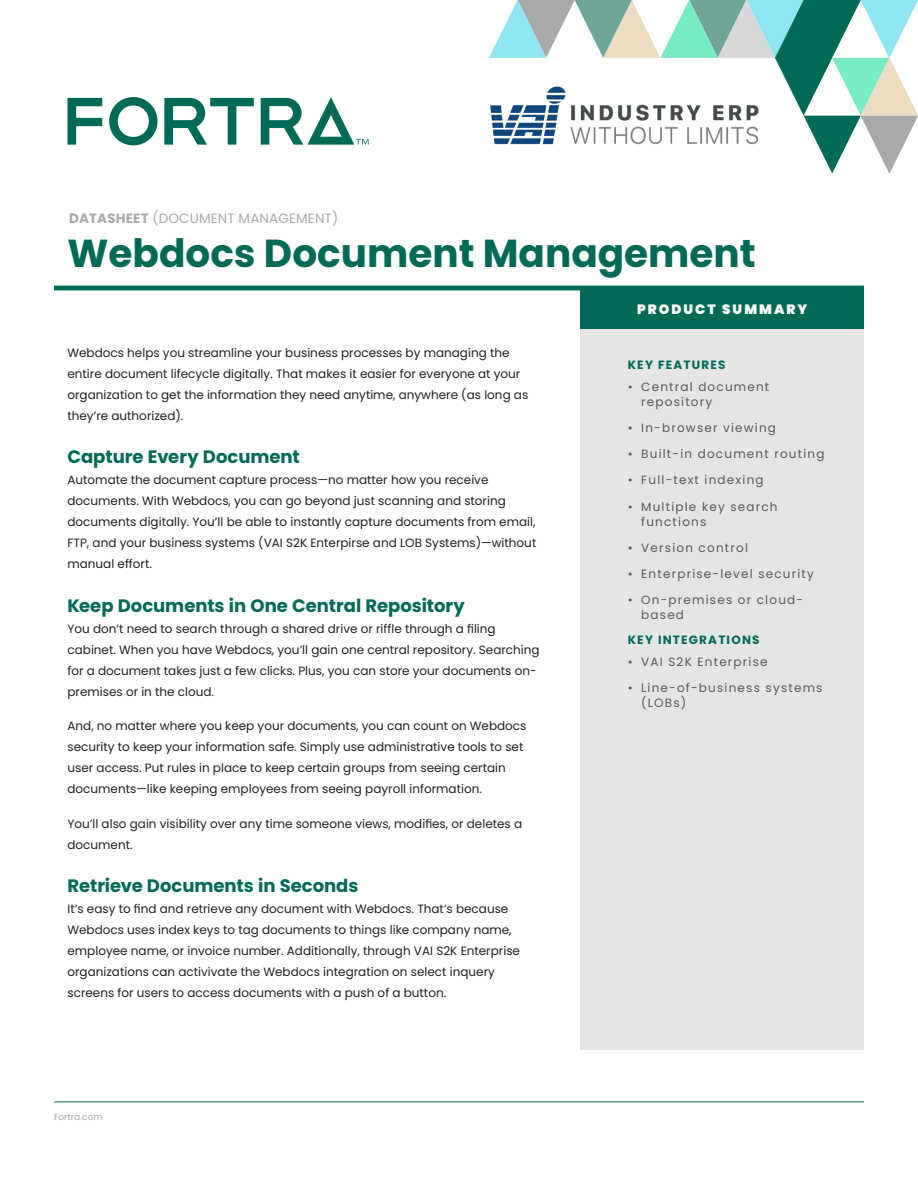
<style>
.page{position:relative;width:918px;height:1188px;background:#fff}
.page>*{position:absolute;margin:0;border:0;box-sizing:border-box;transform-origin:0 0}
.FTA_Title__with_rule{font:700 39px "Poppins";color:#006a56}
.FTA_H1{font:700 18px "Poppins";color:#006a56}
.FTA_Document_Type{font:13.5px "Poppins";letter-spacing:.01em;color:#a9a9a9}
.t1{font:900 13.5px "Poppins";letter-spacing:.15em;color:#fff}
.FTA_Body{font:12px/21px "Poppins";color:#231f20}
.t2{font:12px/15px "Poppins";letter-spacing:.1em;color:#57585a}
.t3{font:700 12px "Poppins";letter-spacing:.1em;color:#006a56}
.t4{font:9px "Poppins";color:#a9a9a9}
.s1{font-weight:700}
</style>
<div class="page">
<hr style="left:54px;top:1101px;width:810px;height:1px;background:#006a56">
<svg style="left:489px;top:0;width:429px;height:173px"></svg>
<div style="left:580px;top:305px;width:284px;height:745px;background:#e5e5e5"></div>
<div style="left:580px;top:289px;width:284px;height:40px;background:#006a56"></div>
<img style="left:489px;top:82px;width:276px;height:67px">
<hr style="left:54px;top:286px;width:810px;height:4px;background:#006a56">
<svg style="left:68px;top:98px;width:34px;height:47px"></svg>
<svg style="left:164px;top:98px;width:90px;height:47px"></svg>
<svg style="left:109px;top:97px;width:49px;height:48px"></svg>
<svg style="left:261px;top:97px;width:108px;height:48px"></svg>
<p class="FTA_Document_Type" style="left:69px;top:210px;width:271px"><span class="s1">DATASHEET</span> (DOCUMENT MANAGEMENT)</p>
<p class="FTA_Title__with_rule" style="left:68px;top:230px;width:690px">Webdocs Document Management</p>
<p class="FTA_Body" style="left:68px;top:342px;width:462px">Webdocs helps you streamline your business processes by managing the entire document lifecycle digitally. That makes it easier for everyone at your organization to get the information they need anytime, anywhere (as long as they’re authorized).</p>
<p class="FTA_H1" style="left:68px;top:447px;width:234px">Capture Every Document</p>
<p class="FTA_Body" style="left:68px;top:470px;width:470px">Automate the document capture process—no matter how you receive documents. With Webdocs, you can go beyond just scanning and storing documents digitally. You’ll be able to instantly capture documents from email, FTP, and your business systems (VAI S2K Enterpirse and LOB Systems)—without manual effort.</p>
<p class="FTA_H1" style="left:68px;top:595px;width:399px">Keep Documents in One Central Repository</p>
<p class="FTA_Body" style="left:68px;top:618px;width:474px">You don’t need to search through a shared drive or riffle through a filing cabinet. When you have Webdocs, you’ll gain one central repository. Searching for a document takes just a few clicks. Plus, you can store your documents on&shy;premises or in the cloud.</p>
<p class="FTA_Body" style="left:68px;top:716px;width:461px">And, no matter where you keep your documents, you can count on Webdocs security to keep your information safe. Simply use administrative tools to set user access. Put rules in place to keep certain groups from seeing certain documents—like keeping employees from seeing payroll information.</p>
<p class="FTA_Body" style="left:68px;top:813px;width:456px">You’ll also gain visibility over any time someone views, modifies, or deletes a document.</p>
<p class="FTA_H1" style="left:68px;top:876px;width:293px">Retrieve Documents in Seconds</p>
<p class="FTA_Body" style="left:68px;top:899px;width:454px">It’s easy to find and retrieve any document with Webdocs. That’s because Webdocs uses index keys to tag documents to things like company name, employee name, or invoice number. Additionally, through VAI S2K Enterprise organizations can activivate the Webdocs integration on select inquery screens for users to access documents with a push of a button.</p>
<p class="t4" style="left:54px;top:1112px;width:50px">Fortra.com</p>
<p class="t1" style="left:637px;top:302px;width:172px">PRODUCT SUMMARY</p>
<p class="t3" style="left:628px;top:358px;width:99px">KEY FEATURES</p>
<p class="t2" style="left:641px;top:380px;width:130px;text-indent:-14px">• Central document repository</p>
<p class="t2" style="left:628px;top:421px;width:150px">• In-browser viewing</p>
<p class="t2" style="left:628px;top:447px;width:198px">• Built-in document routing</p>
<p class="t2" style="left:628px;top:473px;width:137px">• Full-text indexing</p>
<p class="t2" style="left:641px;top:499px;width:138px;text-indent:-14px">• Multiple key search functions</p>
<p class="t2" style="left:628px;top:540px;width:122px">• Version control</p>
<p class="t2" style="left:628px;top:566px;width:188px">• Enterprise-level security</p>
<p class="t2" style="left:641px;top:592px;width:163px;text-indent:-14px">• On-premises or cloud&shy;based</p>
<p class="t3" style="left:628px;top:633px;width:133px">KEY INTEGRATIONS</p>
<p class="t2" style="left:628px;top:654px;width:141px">• VAI S2K Enterprise</p>
<p class="t2" style="left:641px;top:680px;width:183px;text-indent:-14px">• Line-of-business systems (LOBs)</p>
</div>
